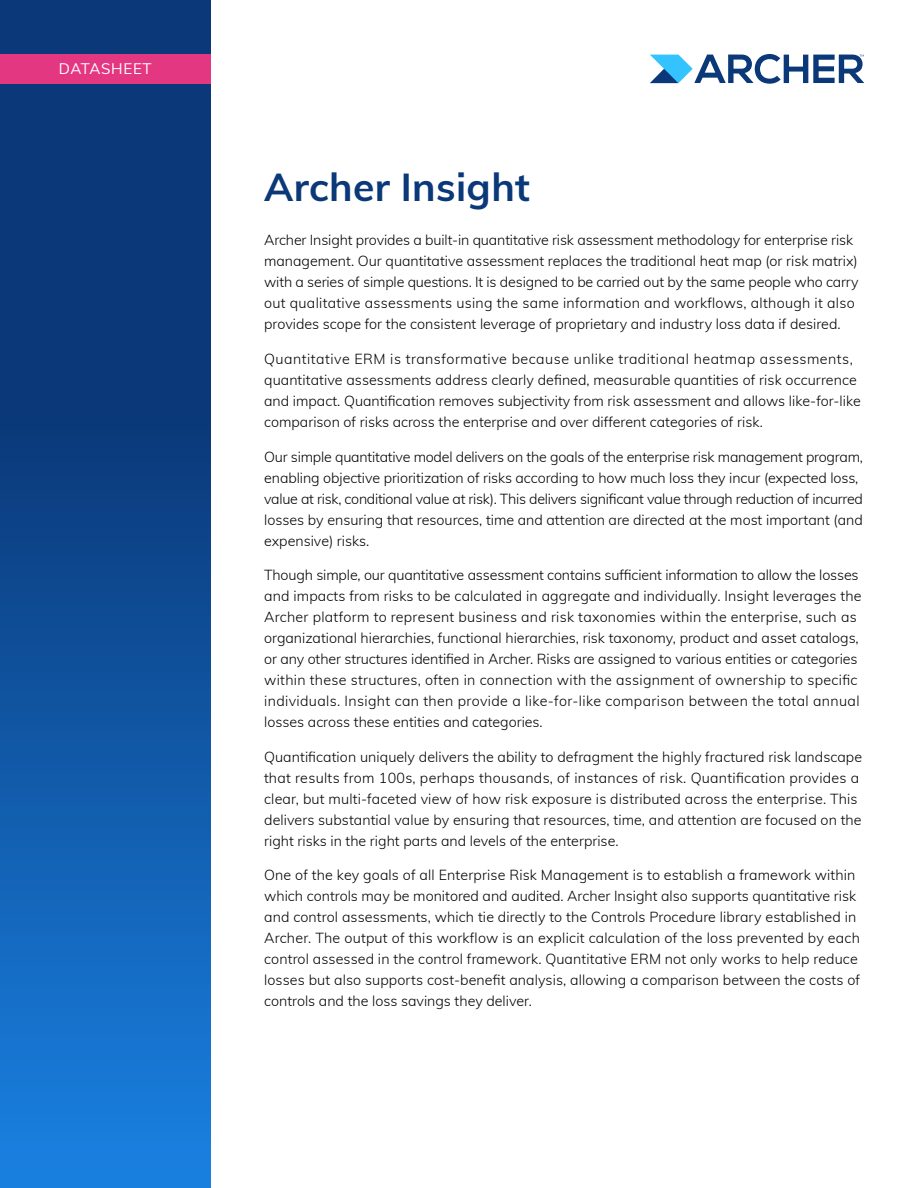
<style>
.page{position:relative;width:918px;height:1188px;background:#fff}
.page>*{position:absolute;margin:0;border:0;box-sizing:border-box;transform-origin:0 0}
.t1{font:700 39px "Mulish";letter-spacing:.01em;color:#0a3878}
.t2{font:15px "Mulish";letter-spacing:.04em;color:#fff}
.t3{font:300 14.25px/21px "Mulish";color:#000}
</style>
<div class="page">
<svg style="left:650px;top:54px;width:214px;height:30px"></svg>
<svg style="left:0;top:0;width:210px;height:1188px;background:#0f509b"></svg>
<div style="left:0;top:54px;width:210px;height:30px;background:#e33781"></div>
<p class="t2" style="left:59px;top:58px;width:94px">DATASHEET</p>
<h1 class="t1" style="left:264px;top:159px;width:267px">Archer Insight</h1>
<p class="t3" style="left:264px;top:229px;width:596px">Archer Insight provides a built-in quantitative risk assessment methodology for enterprise risk management. Our quantitative assessment replaces the traditional heat map (or risk matrix) with a series of simple questions. It is designed to be carried out by the same people who carry out qualitative assessments using the same information and workflows, although it also provides scope for the consistent leverage of proprietary and industry loss data if desired.</p>
<p class="t3" style="left:264px;top:348px;width:598px">Quantitative ERM is transformative because unlike traditional heatmap assessments, quantitative assessments address clearly defined, measurable quantities of risk occurrence and impact. Quantification removes subjectivity from risk assessment and allows like-for-like comparison of risks across the enterprise and over different categories of risk.</p>
<p class="t3" style="left:264px;top:445px;width:600px">Our simple quantitative model delivers on the goals of the enterprise risk management program, enabling objective prioritization of risks according to how much loss they incur (expected loss, value at risk, conditional value at risk). This delivers significant value through reduction of incurred losses by ensuring that resources, time and attention are directed at the most important (and expensive) risks.</p>
<p class="t3" style="left:264px;top:564px;width:599px">Though simple, our quantitative assessment contains sufficient information to allow the losses and impacts from risks to be calculated in aggregate and individually. Insight leverages the Archer platform to represent business and risk taxonomies within the enterprise, such as organizational hierarchies, functional hierarchies, risk taxonomy, product and asset catalogs, or any other structures identified in Archer. Risks are assigned to various entities or categories within these structures, often in connection with the assignment of ownership to specific individuals. Insight can then provide a like-for-like comparison between the total annual losses across these entities and categories.</p>
<p class="t3" style="left:264px;top:745px;width:600px">Quantification uniquely delivers the ability to defragment the highly fractured risk landscape that results from 100s, perhaps thousands, of instances of risk. Quantification provides a clear, but multi-faceted view of how risk exposure is distributed across the enterprise. This delivers substantial value by ensuring that resources, time, and attention are focused on the right risks in the right parts and levels of the enterprise.</p>
<p class="t3" style="left:264px;top:864px;width:597px">One of the key goals of all Enterprise Risk Management is to establish a framework within which controls may be monitored and audited. Archer Insight also supports quantitative risk and control assessments, which tie directly to the Controls Procedure library established in Archer. The output of this workflow is an explicit calculation of the loss prevented by each control assessed in the control framework. Quantitative ERM not only works to help reduce losses but also supports cost-benefit analysis, allowing a comparison between the costs of controls and the loss savings they deliver.</p>
</div>
